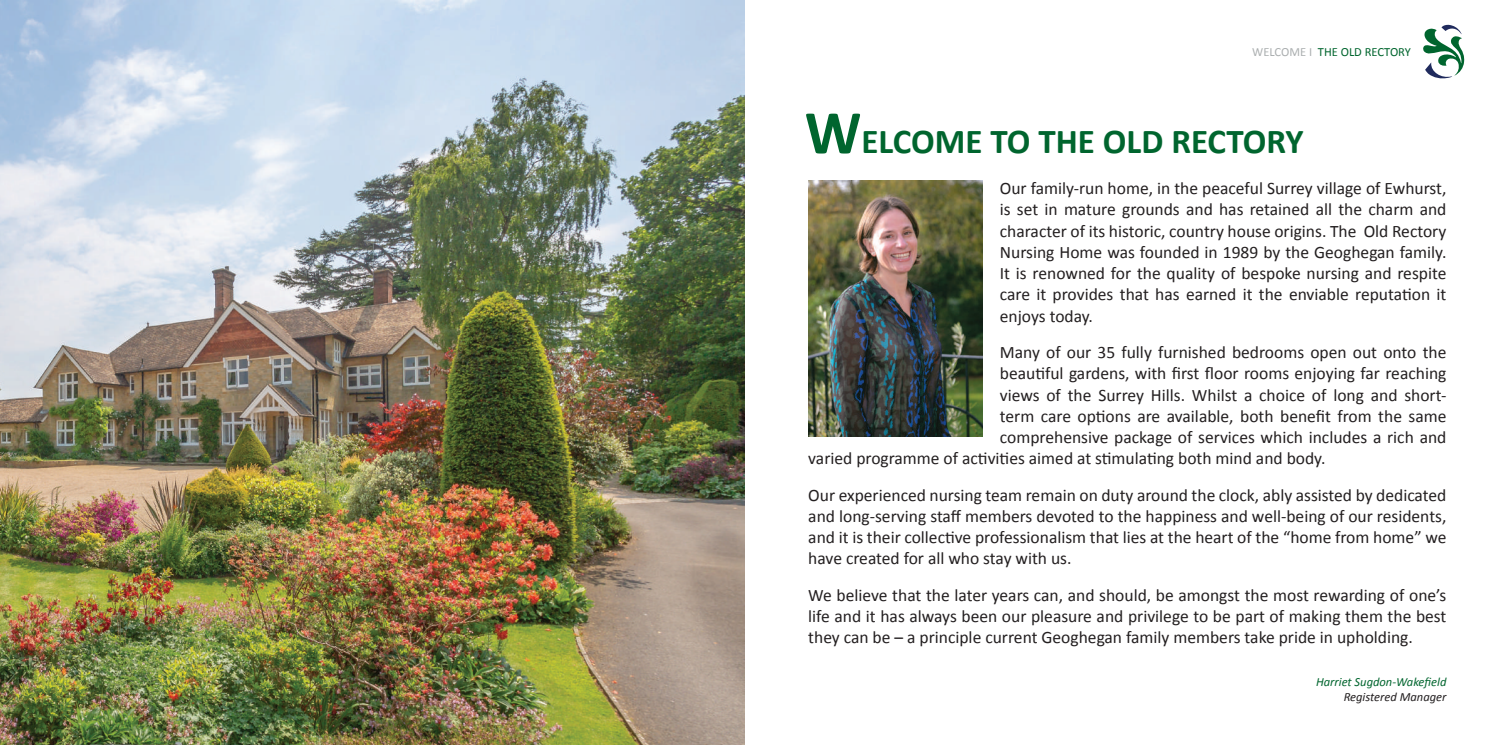
<style>
.page{position:relative;width:1489px;height:745px;background:#fff}
.page>*{position:absolute;margin:0;border:0;box-sizing:border-box;transform-origin:0 0}
.t1{font:700 35px "Calibri";color:#00652e}
.t2{font:17.5px/21.2px "Calibri";color:#231f20;text-align:justify}
.t3{font:italic 12.5px "Calibri";color:#00652e}
.t4{font:12.5px "Calibri";color:#00652e}
.t5{font:italic 12.5px "Calibri";color:#231f20}
.s1{color:#abafb0}
.s2{font-size:62.5px}
</style>
<div class="page">
<svg style="left:1423px;top:24px;width:42px;height:55px"></svg>
<img style="left:808px;top:181px;width:174px;height:255px">
<img style="left:0;top:0;width:744px;height:744px">
<p class="t4" style="left:1252px;top:44px;width:160px"><span class="s1">WELCOME I</span> THE OLD RECTORY</p>
<h1 class="t1" style="left:804px;top:120px;width:500px"><span class="s2">W</span>ELCOME TO THE OLD RECTORY</h1>
<p class="t2" style="left:999px;top:177px;width:448px">Our family-run home, in the peaceful Surrey village of Ewhurst, is set in mature grounds and has retained all the charm and character of its historic, country house origins. The Old Rectory Nursing Home was founded in 1989 by the Geoghegan family.<br>It is renowned for the quality of bespoke nursing and respite care it provides that has earned it the enviable reputation it enjoys today.</p>
<p class="t2" style="left:999px;top:340px;width:448px">Many of our 35 fully furnished bedrooms open out onto the</p>
<p class="t2" style="left:999px;top:362px;width:448px">beautiful gardens, with first floor rooms enjoying far reaching</p>
<p class="t2" style="left:999px;top:383px;width:448px">views of the Surrey Hills. Whilst a choice of long and short-</p>
<p class="t2" style="left:999px;top:404px;width:448px">term care options are available, both benefit from the same</p>
<p class="t2" style="left:999px;top:425px;width:448px">comprehensive package of services which includes a rich and</p>
<p class="t2" style="left:808px;top:447px;width:518px">varied programme of activities aimed at stimulating both mind and body.</p>
<p class="t2" style="left:808px;top:483px;width:639px">Our experienced nursing team remain on duty around the clock, ably assisted by dedicated and long-serving staff members devoted to the happiness and well-being of our residents, and it is their collective professionalism that lies at the heart of the “home from home” we have created for all who stay with us.</p>
<p class="t2" style="left:808px;top:583px;width:639px">We believe that the later years can, and should, be amongst the most rewarding of one’s life and it has always been our pleasure and privilege to be part of making them the best they can be – a principle current Geoghegan family members take pride in upholding.</p>
<p class="t3" style="left:1315px;top:673px;width:132px">Harriet Sugdon-Wakefield</p>
<p class="t5" style="left:1343px;top:688px;width:104px">Registered Manager</p>
</div>
